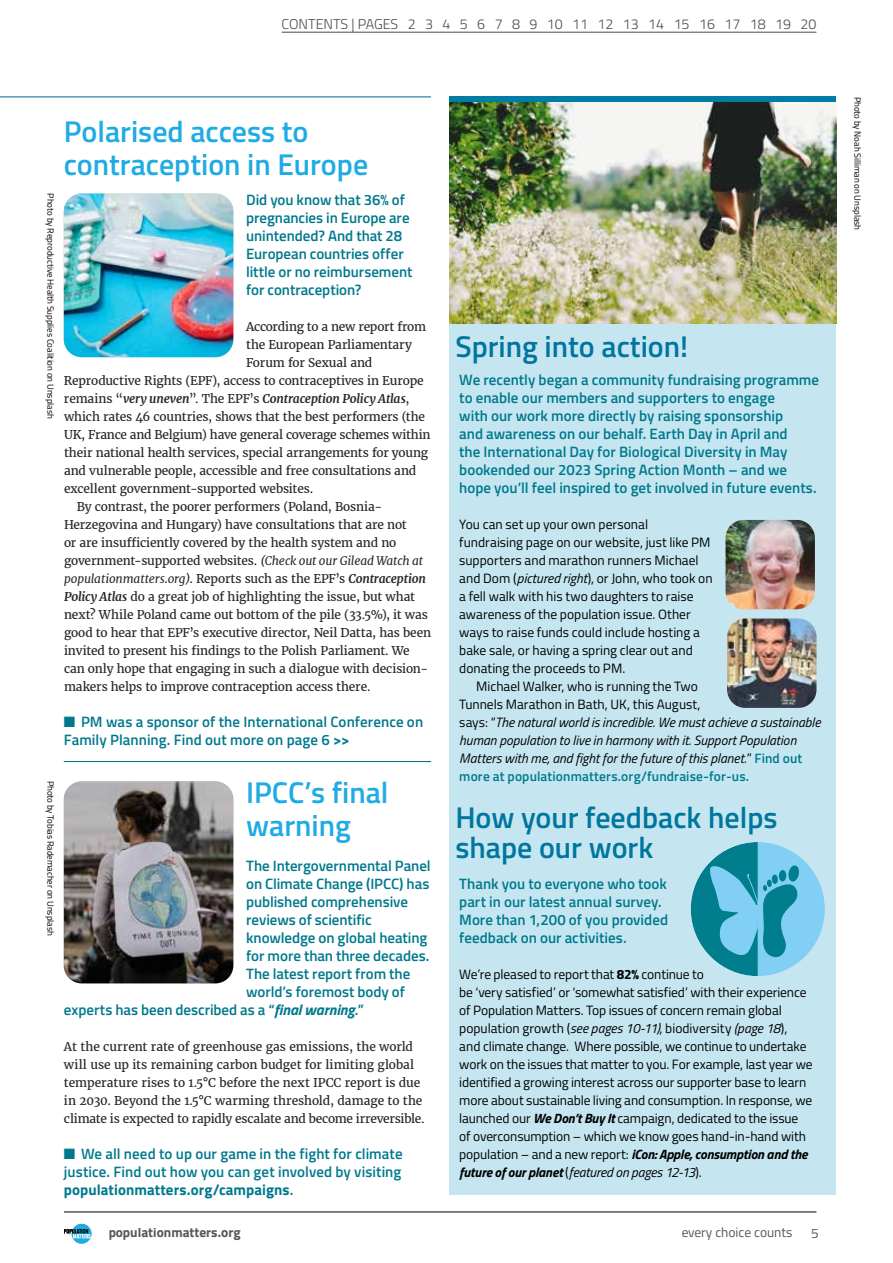
<style>
.page{position:relative;width:893px;height:1263px;background:#fff}
.page>*{position:absolute;margin:0;border:0;box-sizing:border-box;transform-origin:0 0}
.t1{font:600 30px/33px "Titillium";color:#1fabe3}
.t2{font:600 30px/30px "Titillium";color:#00769f}
.t3{font:600 15px/18px "Titillium";color:#00798d}
.t4{font:300 14.25px "Titillium";color:#4a4a49}
.t5{font:13.5px/18px "Titillium";letter-spacing:-.005em;color:#000}
.t6{font:italic 13.5px/18px "Titillium";color:#000}
.t7{font:700 13.5px "Titillium";color:#575756}
.t8{font:13.5px "Titillium";color:#575756}
.t9{font:12px/18px "Merriweather";letter-spacing:-.01em;color:#282827}
.t10{font:italic 12px "Merriweather";letter-spacing:-.015em;color:#282827}
.t11{font:italic 700 12px "Merriweather";letter-spacing:-.015em;color:#282827}
.t12{font:9px "Titillium";letter-spacing:-.01em;color:#000}
.s1{font-weight:400;font-style:normal}
.s2{font-style:italic}
.s3{font-style:normal}
.s4{font-weight:700}
.s5{font-weight:700;font-style:italic}
.s6{font-weight:600;font-style:normal;color:#00798d}
</style>
<div class="page">
<div style="left:449px;top:101px;width:387px;height:1094px;background:#c5e6f1"></div>
<hr style="left:0;top:97px;width:431px;height:1px;background:#00638e">
<img style="left:64px;top:194px;width:169px;height:163px">
<img style="left:64px;top:781px;width:169px;height:202px">
<hr style="left:64px;top:761px;width:367px;height:1px;background:#00638e">
<img style="left:449px;top:102px;width:387px;height:221px">
<div style="left:449px;top:97px;width:387px;height:5px;background:#007ca5"></div>
<img style="left:727px;top:619px;width:89px;height:89px">
<img style="left:726px;top:520px;width:89px;height:89px">
<svg style="left:691px;top:842px;width:134px;height:134px"></svg>
<hr style="left:282px;top:32px;width:534px;height:1px;background:#4a4a49">
<hr style="left:64px;top:1211px;width:752px;height:1px;background:#000">
<svg style="left:72px;top:1224px;width:19px;height:19px"></svg>
<svg style="left:64px;top:1229px;width:27px;height:9px"></svg>
<p class="t4" style="left:282px;top:14px;width:536px">CONTENTS | PAGES 2 3 4 5 6 7 8 9 10 11 12 13 14 15 16 17 18 19 20</p>
<p class="t12" style="left:57px;top:193px;width:227px;rotate:90deg">Photo by Reproductive Health Supplies Coalition on Unsplash</p>
<h1 class="t1" style="left:64px;top:113px;width:306px">Polarised access to contraception in Europe</h1>
<p class="t3" style="left:246px;top:190px;width:168px">Did you know that 36% of pregnancies in Europe are unintended? And that 28<br>European countries offer little or no reimbursement for contraception?</p>
<p class="t9" style="left:246px;top:317px;width:182px">According to a new report from</p>
<p class="t9" style="left:246px;top:335px;width:167px">the European Parliamentary</p>
<p class="t9" style="left:246px;top:353px;width:128px">Forum for Sexual and</p>
<p class="t9" style="left:64px;top:371px;width:361px">Reproductive Rights (EPF), access to contraceptives in Europe</p>
<p class="t11" style="left:64px;top:391px;width:347px"><span class="s1">remains “</span>very uneven<span class="s1">”. The EPF’s</span> Contraception Policy Atlas<span class="s1">,</span></p>
<p class="t9" style="left:64px;top:407px;width:362px">which rates 46 countries, shows that the best performers (the</p>
<p class="t9" style="left:64px;top:425px;width:368px">UK, France and Belgium) have general coverage schemes within</p>
<p class="t9" style="left:64px;top:443px;width:366px">their national health services, special arrangements for young</p>
<p class="t9" style="left:64px;top:461px;width:354px">and vulnerable people, accessible and free consultations and</p>
<p class="t9" style="left:64px;top:479px;width:251px">excellent government-supported websites.</p>
<p class="t9" style="left:77px;top:497px;width:307px">By contrast, the poorer performers (Poland, Bosnia-</p>
<p class="t9" style="left:64px;top:515px;width:344px">Herzegovina and Hungary) have consultations that are not</p>
<p class="t9" style="left:64px;top:533px;width:334px">or are insufficiently covered by the health system and no</p>
<p class="t9" style="left:64px;top:551px;width:361px">government-supported websites. <span class="s2">(Check out our Gilead Watch at</span></p>
<p class="t10" style="left:64px;top:571px;width:363px">populationmatters.org)<span class="s3">. Reports such as the EPF’s</span> <span class="s4">Contraception</span></p>
<p class="t9" style="left:64px;top:587px;width:352px"><span class="s5">Policy Atlas</span> do a great job of highlighting the issue, but what</p>
<p class="t9" style="left:64px;top:605px;width:365px">next? While Poland came out bottom of the pile (33.5%), it was</p>
<p class="t9" style="left:64px;top:623px;width:369px">good to hear that EPF’s executive director, Neil Datta, has been</p>
<p class="t9" style="left:64px;top:641px;width:347px">invited to present his findings to the Polish Parliament. We</p>
<p class="t9" style="left:64px;top:659px;width:366px">can only hope that engaging in such a dialogue with decision-</p>
<p class="t9" style="left:64px;top:677px;width:308px">makers helps to improve contraception access there.</p>
<p class="t3" style="left:64px;top:712px;width:361px">■ PM was a sponsor of the International Conference on<br>Family Planning. Find out more on page 6 <span class="s4">&gt;&gt;</span></p>
<p class="t12" style="left:57px;top:780px;width:156px;rotate:90deg">Photo by Tobias Rademacher on Unsplash</p>
<h1 class="t1" style="left:246px;top:774px;width:144px">IPCC’s final warning</h1>
<p class="t3" style="left:246px;top:856px;width:186px">The Intergovernmental Panel</p>
<p class="t3" style="left:246px;top:874px;width:185px">on Climate Change (IPCC) has</p>
<p class="t3" style="left:246px;top:892px;width:163px">published comprehensive</p>
<p class="t3" style="left:246px;top:910px;width:127px">reviews of scientific</p>
<p class="t3" style="left:246px;top:928px;width:183px">knowledge on global heating</p>
<p class="t3" style="left:246px;top:946px;width:185px">for more than three decades.</p>
<p class="t3" style="left:246px;top:964px;width:166px">The latest report from the</p>
<p class="t3" style="left:246px;top:982px;width:160px">world’s foremost body of</p>
<p class="t3" style="left:64px;top:1000px;width:302px">experts has been described as a “<span class="s5">final warning</span>.”</p>
<p class="t9" style="left:64px;top:1037px;width:362px">At the current rate of greenhouse gas emissions, the world will use up its remaining carbon budget for limiting global temperature rises to 1.5°C before the next IPCC report is due in 2030. Beyond the 1.5°C warming threshold, damage to the climate is expected to rapidly escalate and become irreversible.</p>
<p class="t3" style="left:64px;top:1144px;width:340px;text-align:justify">■ We all need to up our game in the fight for climate justice. Find out how you can get involved by visiting <span class="s4">populationmatters.org/campaigns</span>.</p>
<h1 class="t2" style="left:455px;top:330px;width:234px">Spring into action!</h1>
<p class="t3" style="left:459px;top:370px;width:361px">We recently began a community fundraising programme to enable our members and supporters to engage<br>with our work more directly by raising sponsorship<br>and awareness on our behalf. Earth Day in April and<br>the International Day for Biological Diversity in May bookended our 2023 Spring Action Month – and we hope you’ll feel inspired to get involved in future events.</p>
<p class="t5" style="left:459px;top:514px;width:255px">You can set up your own personal fundraising page on our website, just like PM supporters and marathon runners Michael and Dom (<span class="s2">pictured right</span>), or John, who took on a fell walk with his two daughters to raise awareness of the population issue. Other ways to raise funds could include hosting a bake sale, or having a spring clear out and donating the proceeds to PM.</p>
<p class="t6" style="left:459px;top:676px;width:363px;text-indent:17px"><span class="s3">Michael Walker, who is running the Two<br>Tunnels Marathon in Bath, UK, this August,<br>says: “</span>The natural world is incredible. We must achieve a sustainable human population to live in harmony with it. Support Population Matters with me, and fight for the future of this planet.<span class="s3">”</span> <span class="s6">Find out more at populationmatters.org/fundraise-for-us.</span></p>
<h1 class="t2" style="left:455px;top:800px;width:324px">How your feedback helps shape our work</h1>
<p class="t3" style="left:459px;top:874px;width:210px">Thank you to everyone who took part in our latest annual survey.<br>More than 1,200 of you provided feedback on our activities.</p>
<p class="t5" style="left:459px;top:964px;width:355px">We’re pleased to report that <span class="s4">82%</span> continue to<br>be ‘very satisfied’ or ‘somewhat satisfied’ with their experience of Population Matters. Top issues of concern remain global population growth (<span class="s2">see pages 10-11)</span>, biodiversity <span class="s2">(page 18</span>),<br>and climate change. Where possible, we continue to undertake work on the issues that matter to you. For example, last year we identified a growing interest across our supporter base to learn more about sustainable living and consumption. In response, we launched our <span class="s5">We Don’t Buy It</span> campaign, dedicated to the issue of overconsumption – which we know goes hand-in-hand with population – and a new report: <span class="s5">iCon: Apple, consumption and the future of our planet</span> (<span class="s2">featured on pages 12-13</span>).</p>
<p class="t7" style="left:108px;top:1222px;width:134px">populationmatters.org</p>
<p class="t8" style="left:681px;top:1223px;width:113px">every choice counts</p>
<p class="t8" style="left:811px;top:1223px;width:9px">5</p>
<p class="t12" style="left:864px;top:97px;width:135px;rotate:90deg">Photo by Noah Silliman on Unsplash</p>
</div>
